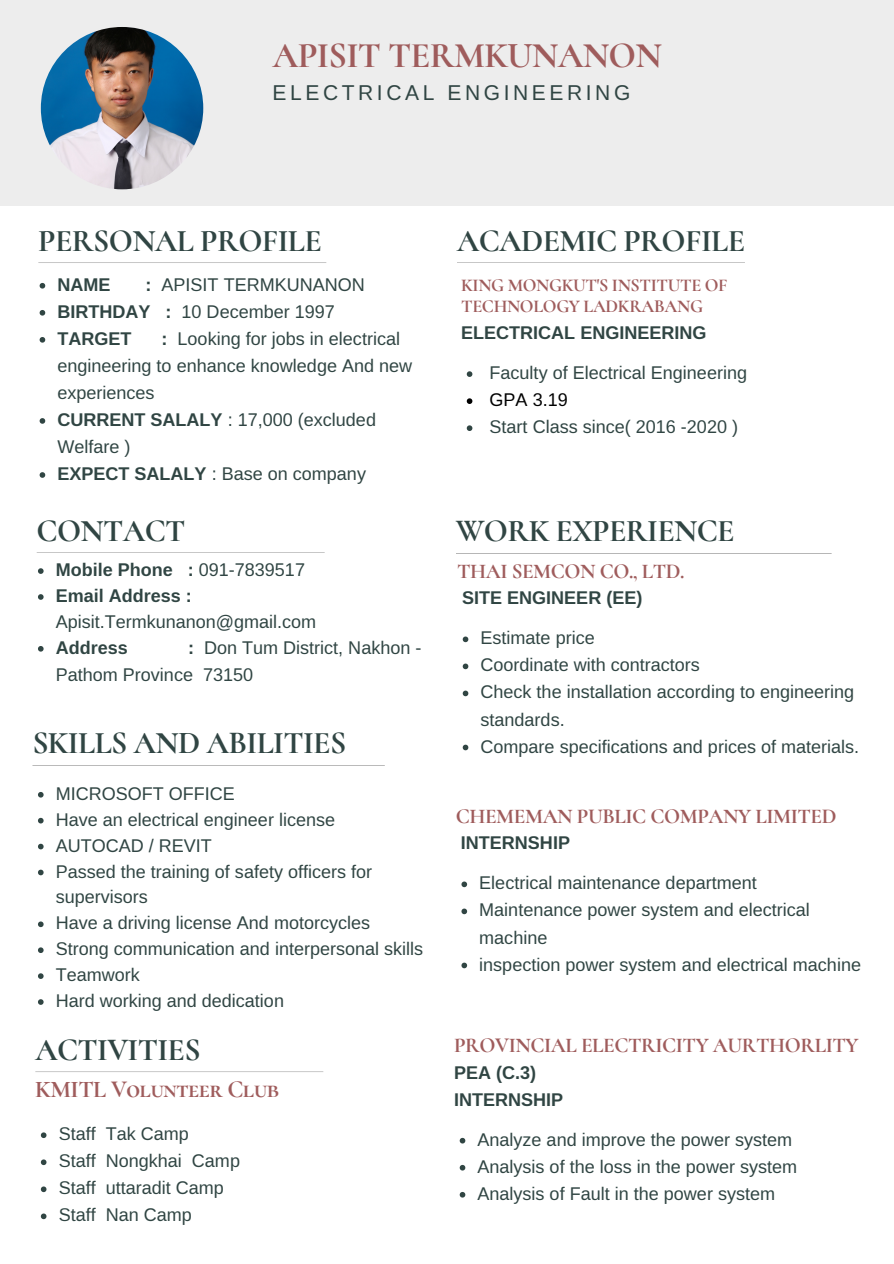
<style>
.page{position:relative;width:894px;height:1264px;background:#fff}
.page>*{position:absolute;margin:0;border:0;box-sizing:border-box;transform-origin:0 0}
.t1{font:700 36px "Cormorant SC";letter-spacing:-.02em;color:#9f5c5c}
.t2{font:700 31.5px "Cormorant SC";letter-spacing:-.02em;color:#304543}
.t3{font:700 24px "Cormorant SC";letter-spacing:-.02em;color:#9f5c5c}
.t4{font:700 21px "Cormorant SC";letter-spacing:-.02em;color:#9f5c5c}
.t5{font:21px "Libra Sans";letter-spacing:.17em;color:#304543}
.t6{font:18px/27px "Libra Sans";color:#304543}
.t7{font:700 18px "Libra Sans";color:#304543}
.t8{font:700 18px/21.5px "Cormorant SC";letter-spacing:-.02em;color:#9f5c5c}
.t9{font:18px "Libra Sans";color:#000}
.s1{font-weight:700}
.s2{font-weight:400}
</style>
<div class="page">
<div style="left:0;top:0;width:893px;height:206px;background:#ededed"></div>
<svg style="left:456px;top:553px;width:375px;height:1px"></svg>
<svg style="left:457px;top:262px;width:287px;height:1px"></svg>
<img style="left:41px;top:27px;width:162px;height:162px;border-radius:50%">
<svg style="left:40px;top:283px;width:5px;height:5px"></svg>
<svg style="left:40px;top:310px;width:5px;height:5px"></svg>
<svg style="left:40px;top:337px;width:5px;height:5px"></svg>
<svg style="left:40px;top:418px;width:5px;height:6px"></svg>
<svg style="left:40px;top:472px;width:5px;height:6px"></svg>
<svg style="left:38px;top:568px;width:6px;height:6px"></svg>
<svg style="left:38px;top:594px;width:6px;height:6px"></svg>
<svg style="left:38px;top:646px;width:6px;height:5px"></svg>
<svg style="left:37px;top:552px;width:287px;height:1px"></svg>
<svg style="left:38px;top:262px;width:288px;height:1px"></svg>
<svg style="left:38px;top:792px;width:6px;height:5px"></svg>
<svg style="left:38px;top:817px;width:6px;height:6px"></svg>
<svg style="left:38px;top:843px;width:6px;height:6px"></svg>
<svg style="left:38px;top:869px;width:6px;height:6px"></svg>
<svg style="left:38px;top:921px;width:6px;height:6px"></svg>
<svg style="left:38px;top:947px;width:6px;height:6px"></svg>
<svg style="left:38px;top:973px;width:6px;height:5px"></svg>
<svg style="left:38px;top:999px;width:6px;height:5px"></svg>
<svg style="left:32px;top:765px;width:352px;height:1px"></svg>
<svg style="left:35px;top:1071px;width:288px;height:1px"></svg>
<svg style="left:461px;top:881px;width:6px;height:6px"></svg>
<svg style="left:461px;top:908px;width:6px;height:6px"></svg>
<svg style="left:461px;top:962px;width:6px;height:6px"></svg>
<svg style="left:466px;top:371px;width:6px;height:6px"></svg>
<svg style="left:466px;top:398px;width:6px;height:6px"></svg>
<svg style="left:466px;top:425px;width:6px;height:6px"></svg>
<svg style="left:41px;top:1132px;width:5px;height:5px"></svg>
<svg style="left:41px;top:1159px;width:5px;height:6px"></svg>
<svg style="left:41px;top:1186px;width:5px;height:6px"></svg>
<svg style="left:41px;top:1213px;width:5px;height:6px"></svg>
<svg style="left:462px;top:636px;width:6px;height:6px"></svg>
<svg style="left:462px;top:663px;width:6px;height:6px"></svg>
<svg style="left:462px;top:690px;width:6px;height:6px"></svg>
<svg style="left:462px;top:744px;width:6px;height:6px"></svg>
<svg style="left:459px;top:1137px;width:6px;height:6px"></svg>
<svg style="left:459px;top:1164px;width:6px;height:6px"></svg>
<svg style="left:459px;top:1192px;width:6px;height:5px"></svg>
<p class="t1" style="left:272px;top:33px;width:391px">APISIT TERMKUNANON</p>
<p class="t5" style="left:272px;top:81px;width:359px">ELECTRICAL ENGINEERING</p>
<p class="t2" style="left:38px;top:222px;width:285px">PERSONAL PROFILE</p>
<p class="t7" style="left:57px;top:274px;width:55px">NAME</p>
<p class="t6" style="left:145px;top:271px;width:221px"><span class="s1">:</span> APISIT TERMKUNANON</p>
<p class="t6" style="left:57px;top:298px;width:279px"><span class="s1">BIRTHDAY :</span> 10 December 1997</p>
<p class="t7" style="left:57px;top:328px;width:76px">TARGET</p>
<p class="t6" style="left:57px;top:325px;width:356px;text-indent:104px"><span class="s1">:</span> Looking for jobs in electrical engineering to enhance knowledge And new experiences</p>
<p class="t6" style="left:57px;top:406px;width:320px"><span class="s1">CURRENT SALALY</span> : 17,000 (excluded<br>Welfare )</p>
<p class="t6" style="left:57px;top:460px;width:310px"><span class="s1">EXPECT SALALY</span> : Base on company</p>
<p class="t2" style="left:37px;top:512px;width:150px">CONTACT</p>
<p class="t7" style="left:56px;top:560px;width:251px">Mobile Phone : <span class="s2">091-7839517</span></p>
<p class="t6" style="left:56px;top:583px;width:262px;line-height:26px"><span class="s1">Email Address :<br></span>Apisit.Termkunanon@gmail.com</p>
<p class="t7" style="left:56px;top:637px;width:74px">Address</p>
<p class="t6" style="left:56px;top:634px;width:367px;text-indent:132px"><span class="s1">:</span> Don Tum District, Nakhon -<br>Pathom Province 73150</p>
<p class="t2" style="left:32px;top:724px;width:315px">SKILLS AND ABILITIES</p>
<p class="t6" style="left:56px;top:780px;width:180px">MICROSOFT OFFICE</p>
<p class="t6" style="left:56px;top:806px;width:281px">Have an electrical engineer license</p>
<p class="t6" style="left:56px;top:831px;width:158px">AUTOCAD / REVIT</p>
<p class="t6" style="left:56px;top:858px;width:318px;line-height:26px">Passed the training of safety officers for supervisors</p>
<p class="t6" style="left:56px;top:909px;width:316px">Have a driving license And motorcycles</p>
<p class="t6" style="left:56px;top:935px;width:369px">Strong communication and interpersonal skills</p>
<p class="t6" style="left:56px;top:961px;width:85px">Teamwork</p>
<p class="t6" style="left:56px;top:987px;width:230px">Hard working and dedication</p>
<p class="t2" style="left:35px;top:1030px;width:167px">ACTIVITIES</p>
<p class="t3" style="left:35px;top:1074px;width:246px">KMITL Volunteer Club</p>
<p class="t6" style="left:59px;top:1120px;width:132px">Staff Tak Camp</p>
<p class="t6" style="left:59px;top:1147px;width:183px">Staff Nongkhai Camp</p>
<p class="t6" style="left:59px;top:1174px;width:167px">Staff uttaradit Camp</p>
<p class="t6" style="left:59px;top:1201px;width:135px">Staff Nan Camp</p>
<p class="t2" style="left:456px;top:222px;width:290px">ACADEMIC PROFILE</p>
<p class="t8" style="left:461px;top:274px;width:268px">KING MONGKUT'S INSTITUTE OF<br>TECHNOLOGY LADKRABANG</p>
<p class="t7" style="left:461px;top:323px;width:247px">ELECTRICAL ENGINEERING</p>
<p class="t6" style="left:489px;top:359px;width:259px">Faculty of Electrical Engineering</p>
<p class="t9" style="left:489px;top:390px;width:80px">GPA 3.19</p>
<p class="t6" style="left:489px;top:413px;width:250px">Start Class since( 2016 -2020 )</p>
<p class="t2" style="left:455px;top:512px;width:280px">WORK EXPERIENCE</p>
<p class="t4" style="left:457px;top:558px;width:229px">THAI SEMCON CO., LTD.</p>
<p class="t7" style="left:462px;top:588px;width:182px">SITE ENGINEER (EE)</p>
<p class="t6" style="left:480px;top:624px;width:116px">Estimate price</p>
<p class="t6" style="left:480px;top:651px;width:221px">Coordinate with contractors</p>
<p class="t6" style="left:480px;top:678px;width:375px">Check the installation according to engineering standards.</p>
<p class="t6" style="left:480px;top:732px;width:380px">Compare specifications and prices of materials.</p>
<p class="t4" style="left:455px;top:803px;width:382px">CHEMEMAN PUBLIC COMPANY LIMITED</p>
<p class="t7" style="left:460px;top:833px;width:111px">INTERNSHIP</p>
<p class="t6" style="left:479px;top:869px;width:279px">Electrical maintenance department</p>
<p class="t6" style="left:479px;top:896px;width:332px">Maintenance power system and electrical machine</p>
<p class="t6" style="left:479px;top:950px;width:383px">inspection power system and electrical machine</p>
<p class="t4" style="left:454px;top:1032px;width:406px">PROVINCIAL ELECTRICITY AURTHORLITY</p>
<p class="t7" style="left:454px;top:1062px;width:84px">PEA (C.3)</p>
<p class="t7" style="left:454px;top:1089px;width:111px">INTERNSHIP</p>
<p class="t6" style="left:477px;top:1125px;width:316px">Analyze and improve the power system</p>
<p class="t6" style="left:477px;top:1152px;width:321px">Analysis of the loss in the power system</p>
<p class="t6" style="left:477px;top:1180px;width:299px">Analysis of Fault in the power system</p>
</div>
